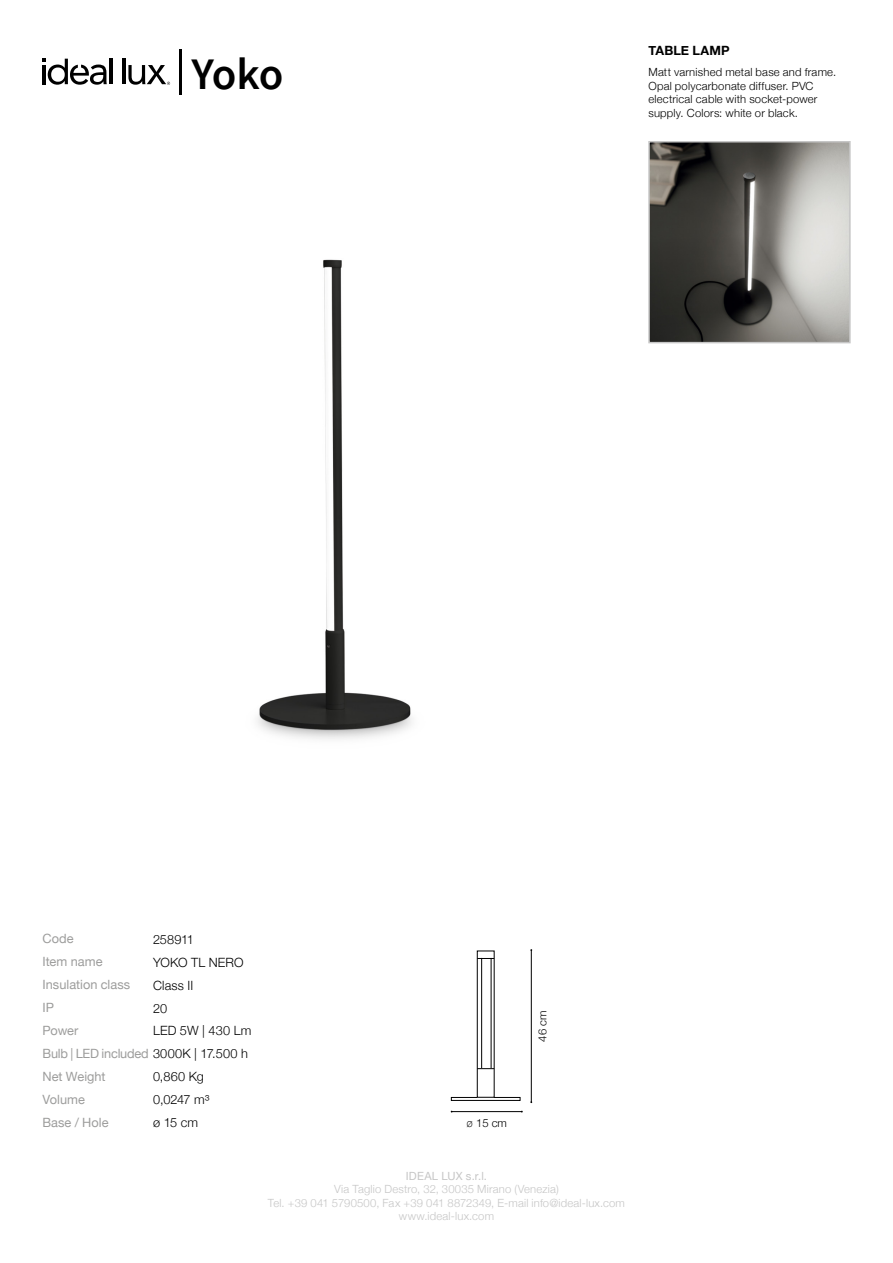
<style>
.page{position:relative;width:893px;height:1263px;background:#fff}
.page>*{position:absolute;margin:0;border:0;box-sizing:border-box;transform-origin:0 0}
.t1{font:600 45px "Source Sans Pro";color:#000}
.t2{font:12.75px/23px "Helvetica Neue";color:#9d9d9c}
.t3{font:300 12.75px/23px "Helvetica Neue";letter-spacing:.01em;color:#000}
.t4{font:12.75px/22.8px "Helvetica Neue";letter-spacing:-.02em;color:#9d9d9c}
.t5{font:300 12.75px/22.8px "Helvetica Neue";letter-spacing:-.02em;color:#000}
.t6{font:700 12.75px "Helvetica Neue";letter-spacing:.01em;color:#000}
.t7{font:300 11.25px/13.5px "Helvetica Neue";letter-spacing:.02em;color:#000}
.t8{font:300 11.25px/13.5px "Helvetica Neue";letter-spacing:.015em;color:#c6c6c6;text-align:center}
.t9{font:11.25px "Helvetica Neue";letter-spacing:.015em;color:#c6c6c6}
.s1{font-weight:300;color:#000}
.s2{font-family:"Source Sans Pro"}
</style>
<div class="page">
<hr style="left:179px;top:49px;width:3px;height:45px;background:#000">
<hr style="left:110px;top:59px;width:3px;height:25px;background:#000">
<hr style="left:122px;top:59px;width:3px;height:25px;background:#000">
<svg style="left:43px;top:59px;width:64px;height:26px"></svg>
<svg style="left:128px;top:65px;width:42px;height:20px"></svg>
<img style="left:257px;top:259px;width:155px;height:480px">
<img style="left:651px;top:144px;width:197px;height:196px">
<div style="left:648px;top:141px;width:203px;height:202px;border:2px solid #c6c6c6"></div>
<hr style="left:452px;top:1111px;width:70px;height:1px;background:#000">
<hr style="left:531px;top:950px;width:1px;height:152px;background:#000">
<div style="left:451px;top:1097px;width:69px;height:4px;border:1px solid #000"></div>
<div style="left:477px;top:951px;width:17px;height:146px;border:1px solid #000"></div>
<svg style="left:477px;top:1068px;width:17px;height:1px"></svg>
<svg style="left:477px;top:958px;width:17px;height:1px"></svg>
<hr style="left:481px;top:958px;width:1px;height:110px;background:#000">
<hr style="left:491px;top:958px;width:1px;height:110px;background:#000">
<h1 class="t1" style="left:191px;top:44px;width:94px">Yoko</h1>
<p class="t6" style="left:648px;top:39px;width:83px">TABLE LAMP</p>
<p class="t7" style="left:648px;top:65px;width:189px">Matt varnished metal base and frame.<br>Opal polycarbonate diffuser. PVC electrical cable with socket-power supply. Colors: white or black.</p>
<p class="t2" style="left:43px;top:926px;width:89px">Code<br>Item name<br>Insulation class</p>
<p class="t2" style="left:43px;top:995px;width:13px">IP</p>
<p class="t3" style="left:153px;top:927px;width:42px">258911</p>
<p class="t3" style="left:153px;top:950px;width:92px">YOKO TL NERO<br>Class II</p>
<p class="t3" style="left:153px;top:996px;width:16px">20</p>
<p class="t3" style="left:153px;top:1018px;width:100px">LED 5W | 430 Lm</p>
<p class="t4" style="left:42px;top:1018px;width:207px">Power<br>Bulb | LED included <span class="s1">3000K | 17.500 h</span></p>
<p class="t2" style="left:42px;top:1064px;width:65px">Net Weight</p>
<p class="t2" style="left:42px;top:1087px;width:68px">Volume<br>Base / Hole</p>
<p class="t3" style="left:153px;top:1064px;width:52px">0,860 Kg</p>
<p class="t5" style="left:153px;top:1087px;width:58px">0,0247 m³ ø 15 cm</p>
<p class="t7" style="left:466px;top:1115px;width:42px"><span class="s2">Ø</span> 15 cm</p>
<p class="t7" style="left:535px;top:1041px;width:32px;rotate:-90deg">46 cm</p>
<p class="t9" style="left:406px;top:1166px;width:83px">IDEAL LUX s.r.l.</p>
<p class="t8" style="left:268px;top:1182px;width:359px">Via Taglio Destro, 32, 30035 Mirano (Venezia)<br>Tel. +39 041 5790500, Fax +39 041 8872349, E-mail info@ideal-lux.com www.ideal-lux.com</p>
</div>
